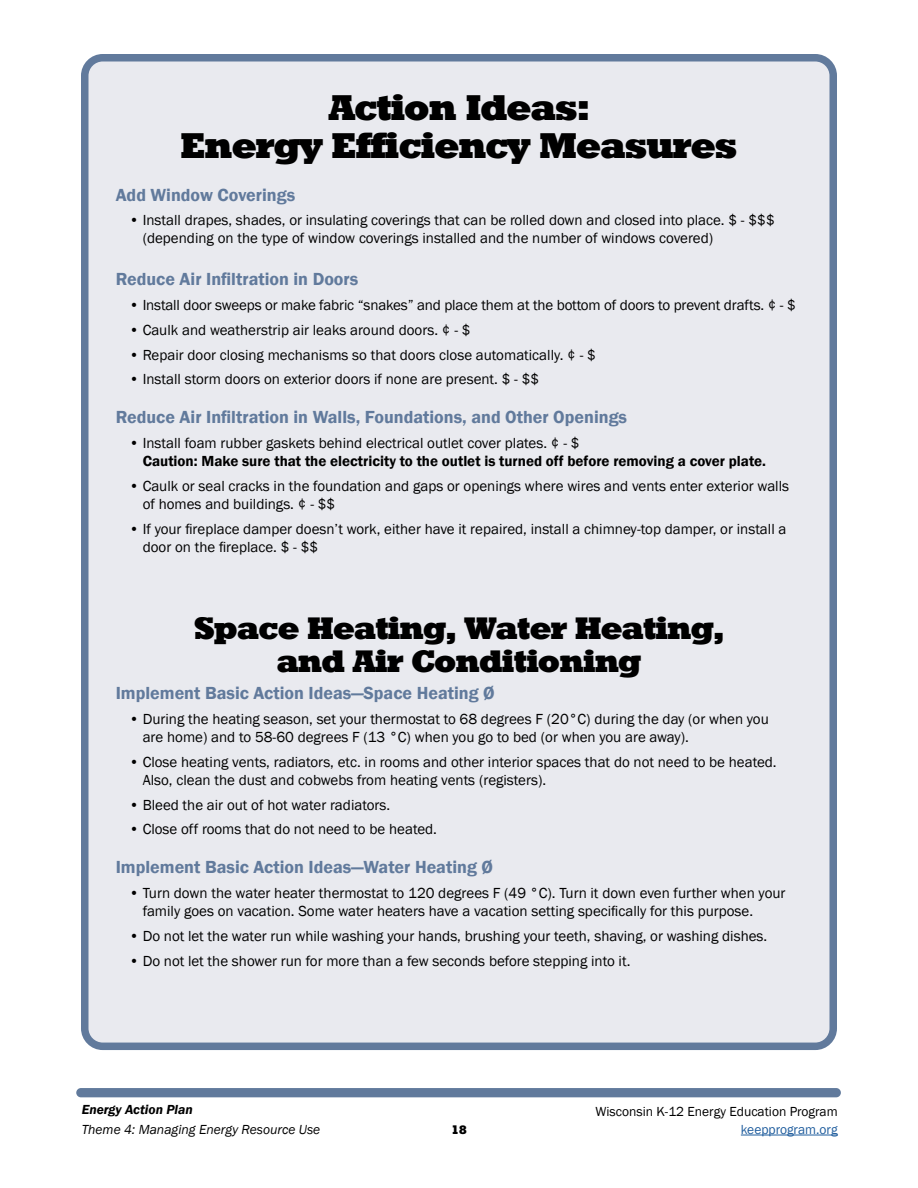
<style>
.page{position:relative;width:918px;height:1188px;background:#fff}
.page>*{position:absolute;margin:0;border:0;box-sizing:border-box;transform-origin:0 0}
.t1{font:34.5px/37.5px "Roland";color:#000;text-align:center}
.t2{font:30px/33px "Roland";color:#000;text-align:center}
.t3{font:600 18px "Franklin Gothic";color:#617a9c}
.t4{font:15px/18px "Franklin Gothic";color:#000}
.t5{font:600 15px "Franklin Gothic";color:#000}
.t6{font:13.5px "Franklin Gothic";color:#000}
.t7{font:italic 13.5px "Franklin Gothic";color:#000}
.t8{font:italic 600 13.5px "Franklin Gothic";color:#000}
.t9{font:13.5px "Franklin Gothic";color:#215e9e}
.t10{font:12px "Roland";color:#000}
</style>
<div class="page">
<div style="left:76px;top:1088px;width:765px;height:9px;background:#617a9c;border-radius:5px"></div>
<hr style="left:741px;top:1135px;width:97px;height:1px;background:#215e9e">
<div style="left:85px;top:58px;width:748px;height:988px;background:#e9eaef;border-radius:18px"></div>
<div style="left:81px;top:54px;width:756px;height:996px;border:8px solid #617a9c;border-radius:18px"></div>
<h1 class="t1" style="left:181px;top:90px;width:557px">Action Ideas:<br>Energy Efficiency Measures</h1>
<p class="t3" style="left:116px;top:183px;width:181px">Add Window Coverings</p>
<p class="t4" style="left:143px;top:212px;width:634px;text-indent:-14px">• Install drapes, shades, or insulating coverings that can be rolled down and closed into place. $ - $$$ (depending on the type of window coverings installed and the number of windows covered)</p>
<p class="t3" style="left:116px;top:268px;width:244px">Reduce Air Infiltration in Doors</p>
<p class="t4" style="left:129px;top:296px;width:668px">• Install door sweeps or make fabric “snakes” and place them at the bottom of doors to prevent drafts. ¢ - $</p>
<p class="t4" style="left:129px;top:321px;width:343px">• Caulk and weatherstrip air leaks around doors. ¢ - $</p>
<p class="t4" style="left:129px;top:346px;width:468px">• Repair door closing mechanisms so that doors close automatically. ¢ - $</p>
<p class="t4" style="left:129px;top:371px;width:412px">• Install storm doors on exterior doors if none are present. $ - $$</p>
<p class="t3" style="left:116px;top:406px;width:513px">Reduce Air Infiltration in Walls, Foundations, and Other Openings</p>
<p class="t4" style="left:129px;top:434px;width:452px">• Install foam rubber gaskets behind electrical outlet cover plates. ¢ - $</p>
<p class="t5" style="left:143px;top:452px;width:625px">Caution: Make sure that the electricity to the outlet is turned off before removing a cover plate.</p>
<p class="t4" style="left:143px;top:477px;width:648px;text-indent:-14px">• Caulk or seal cracks in the foundation and gaps or openings where wires and vents enter exterior walls of homes and buildings. ¢ - $$</p>
<p class="t4" style="left:143px;top:520px;width:645px;text-indent:-14px">• If your fireplace damper doesn’t work, either have it repaired, install a chimney-top damper, or install a door on the fireplace. $ - $$</p>
<h2 class="t2" style="left:195px;top:612px;width:531px">Space Heating, Water Heating, and Air Conditioning</h2>
<p class="t3" style="left:116px;top:682px;width:381px">Implement Basic Action Ideas—Space Heating Ø</p>
<p class="t4" style="left:143px;top:710px;width:628px;text-indent:-14px">• During the heating season, set your thermostat to 68 degrees F (20°C) during the day (or when you are home) and to 58-60 degrees F (13 °C) when you go to bed (or when you are away).</p>
<p class="t4" style="left:143px;top:753px;width:636px;text-indent:-14px">• Close heating vents, radiators, etc. in rooms and other interior spaces that do not need to be heated.<br>Also, clean the dust and cobwebs from heating vents (registers).</p>
<p class="t4" style="left:129px;top:796px;width:263px">• Bleed the air out of hot water radiators.</p>
<p class="t4" style="left:129px;top:821px;width:309px">• Close off rooms that do not need to be heated.</p>
<p class="t3" style="left:116px;top:856px;width:379px">Implement Basic Action Ideas—Water Heating Ø</p>
<p class="t4" style="left:143px;top:884px;width:644px;text-indent:-14px">• Turn down the water heater thermostat to 120 degrees F (49 °C). Turn it down even further when your family goes on vacation. Some water heaters have a vacation setting specifically for this purpose.</p>
<p class="t4" style="left:129px;top:927px;width:640px">• Do not let the water run while washing your hands, brushing your teeth, shaving, or washing dishes.</p>
<p class="t4" style="left:129px;top:952px;width:503px">• Do not let the shower run for more than a few seconds before stepping into it.</p>
<p class="t8" style="left:82px;top:1101px;width:113px">Energy Action Plan</p>
<p class="t6" style="left:596px;top:1103px;width:244px">Wisconsin K-12 Energy Education Program</p>
<p class="t7" style="left:82px;top:1121px;width:240px">Theme 4: Managing Energy Resource Use</p>
<p class="t9" style="left:741px;top:1121px;width:98px">keepprogram.org</p>
<p class="t10" style="left:451px;top:1123px;width:17px">18</p>
</div>
